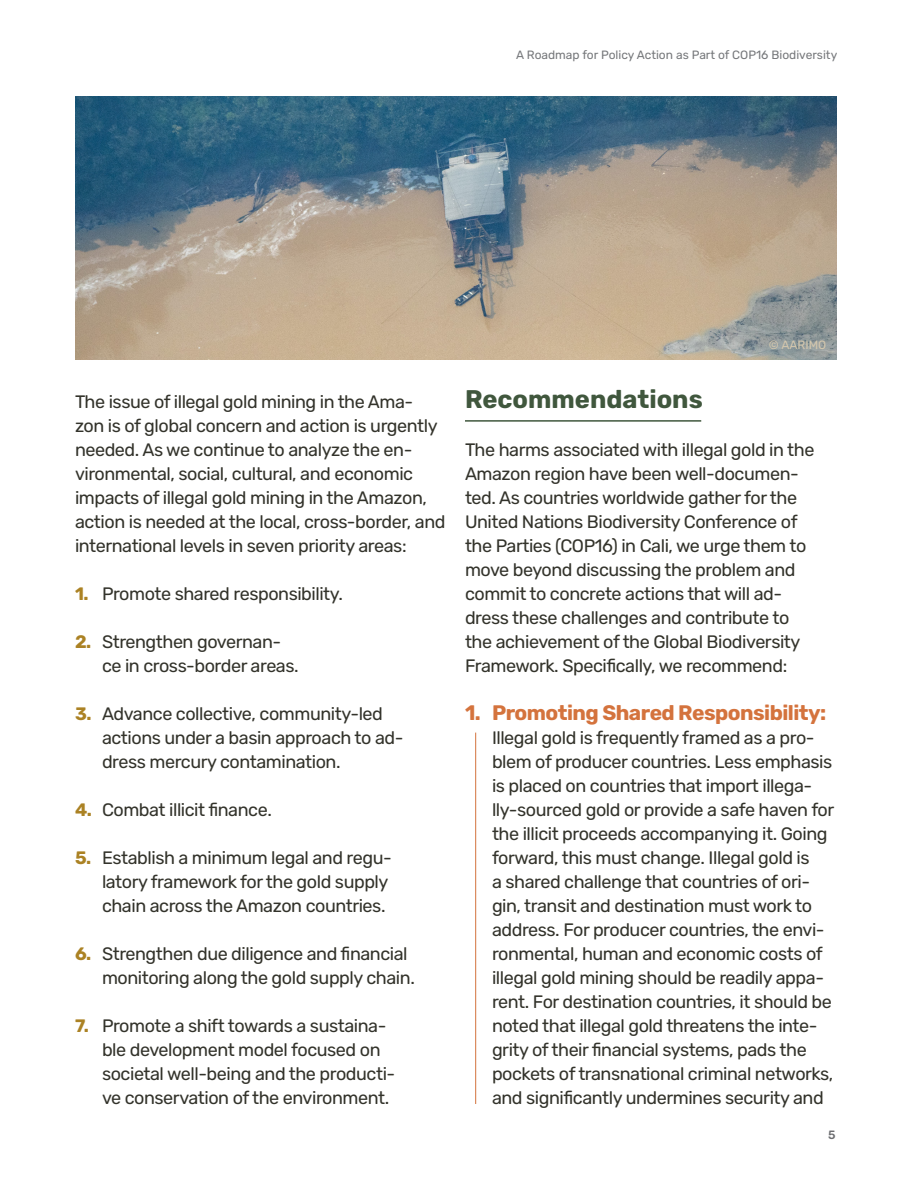
<style>
.page{position:relative;width:918px;height:1188px;background:#fff}
.page>*{position:absolute;margin:0;border:0;box-sizing:border-box;transform-origin:0 0}
.t1{font:700 25.5px "Rubik";color:#40573d}
.t2{font:700 21px "Rubik";letter-spacing:-.025em;color:#d4733d}
.t3{font:18px/24px "Rubik";letter-spacing:-.025em;color:#33332b}
.t4{font:12px "Rubik";color:#76787b}
.t5{font:12px "Rubik";color:#d4c7ad}
.t6{font:500 12px "Rubik";color:#6c6d70}
.s1{font-weight:700;color:#ab8224}
</style>
<div class="page">
<img style="left:75px;top:96px;width:762px;height:264px">
<hr style="left:465px;top:420px;width:236px;height:2px;background:#40573d">
<hr style="left:475px;top:733px;width:1px;height:371px;background:#d4733d">
<p class="t4" style="left:516px;top:48px;width:323px">A Roadmap for Policy Action as Part of COP16 Biodiversity</p>
<p class="t3" style="left:75px;top:390px;width:372px">The issue of illegal gold mining in the Ama&shy;zon is of global concern and action is urgently needed. As we continue to analyze the en&shy;vironmental, social, cultural, and economic impacts of illegal gold mining in the Amazon, action is needed at the local, cross-border, and international levels in seven priority areas:</p>
<p class="t3" style="left:75px;top:582px;width:269px"><span class="s1">1.</span> Promote shared responsibility.</p>
<p class="t3" style="left:102px;top:630px;width:198px;text-indent:-27px"><span class="s1">2.</span> Strengthen governan&shy;ce in cross-border areas.</p>
<p class="t3" style="left:102px;top:702px;width:303px;text-indent:-27px"><span class="s1">3.</span> Advance collective, community-led actions under a basin approach to ad&shy;dress mercury contamination.</p>
<p class="t3" style="left:75px;top:798px;width:198px"><span class="s1">4.</span> Combat illicit finance.</p>
<p class="t3" style="left:102px;top:846px;width:291px;text-indent:-27px"><span class="s1">5.</span> Establish a minimum legal and regu&shy;latory framework for the gold supply chain across the Amazon countries.</p>
<p class="t3" style="left:102px;top:942px;width:314px;text-indent:-27px"><span class="s1">6.</span> Strengthen due diligence and financial monitoring along the gold supply chain.</p>
<p class="t3" style="left:102px;top:1014px;width:295px;text-indent:-27px"><span class="s1">7.</span> Promote a shift towards a sustaina&shy;ble development model focused on societal well-being and the producti&shy;ve conservation of the environment.</p>
<p class="t5" style="left:769px;top:338px;width:59px">© AARIMO</p>
<h1 class="t1" style="left:465px;top:384px;width:239px">Recommendations</h1>
<p class="t3" style="left:465px;top:438px;width:351px">The harms associated with illegal gold in the Amazon region have been well-documen&shy;ted. As countries worldwide gather for the United Nations Biodiversity Conference of the Parties (COP16) in Cali, we urge them to move beyond discussing the problem and commit to concrete actions that will ad&shy;dress these challenges and contribute to the achievement of the Global Biodiversity Framework. Specifically, we recommend:</p>
<p class="t2" style="left:465px;top:700px;width:363px">1. Promoting Shared Responsibility:</p>
<p class="t3" style="left:492px;top:726px;width:344px">Illegal gold is frequently framed as a pro&shy;blem of producer countries. Less emphasis is placed on countries that import illega&shy;lly-sourced gold or provide a safe haven for the illicit proceeds accompanying it. Going forward, this must change. Illegal gold is<br>a shared challenge that countries of ori&shy;gin, transit and destination must work to address. For producer countries, the envi&shy;ronmental, human and economic costs of illegal gold mining should be readily appa&shy;rent. For destination countries, it should be noted that illegal gold threatens the inte&shy;grity of their financial systems, pads the pockets of transnational criminal networks, and significantly undermines security and</p>
<p class="t6" style="left:828px;top:1128px;width:9px">5</p>
</div>
